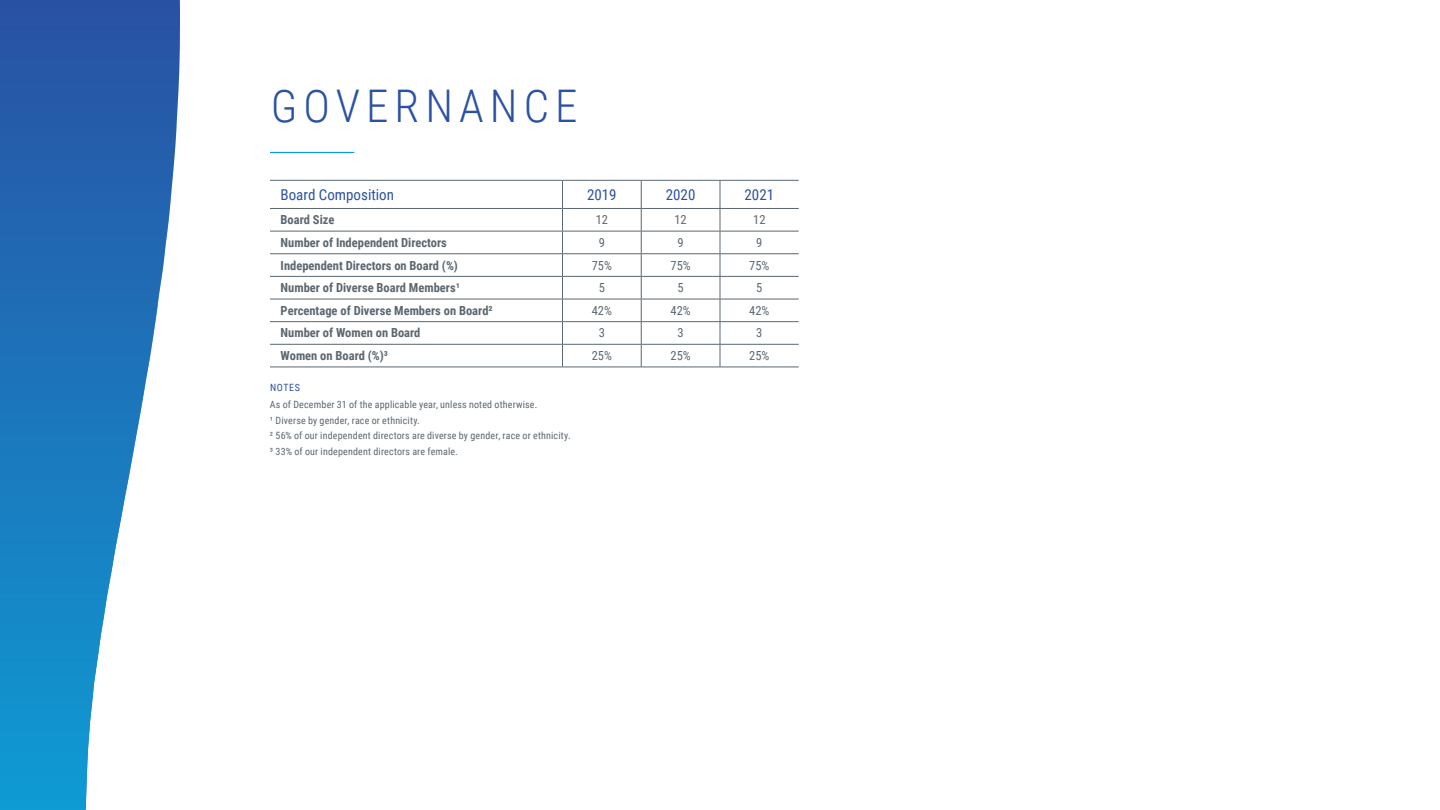
<style>
.page{position:relative;width:1440px;height:810px;background:#fff}
.page>*{position:absolute;margin:0;border:0;box-sizing:border-box;transform-origin:0 0}
.t1{font:300 45px "Roboto Condensed";letter-spacing:.135em;color:#2a51a3}
.t2{font:15px "Roboto Condensed";color:#2a51a3}
.t3{font:700 12.5px "Roboto Condensed";color:#5b6770}
.t4{font:12.5px "Roboto Condensed";color:#5b6770}
.t5{font:10px/15.6px "Roboto Condensed";letter-spacing:.015em;color:#5b6770}
.t6{font:10px "Roboto Condensed";letter-spacing:.06em;color:#2a51a3}
</style>
<div class="page">
<svg style="left:0;top:0;width:180px;height:810px"></svg>
<hr style="left:270px;top:152px;width:84px;height:1px;background:#0f9bd4">
<hr style="left:270px;top:231px;width:292px;height:1px;background:#5b6770">
<hr style="left:562px;top:231px;width:79px;height:1px;background:#5b6770">
<hr style="left:641px;top:231px;width:79px;height:1px;background:#5b6770">
<hr style="left:720px;top:231px;width:79px;height:1px;background:#5b6770">
<hr style="left:270px;top:253px;width:292px;height:1px;background:#5b6770">
<hr style="left:562px;top:253px;width:79px;height:1px;background:#5b6770">
<hr style="left:641px;top:253px;width:79px;height:1px;background:#5b6770">
<hr style="left:720px;top:253px;width:79px;height:1px;background:#5b6770">
<hr style="left:270px;top:276px;width:292px;height:1px;background:#5b6770">
<hr style="left:720px;top:276px;width:79px;height:1px;background:#5b6770">
<svg style="left:562px;top:181px;width:1px;height:186px"></svg>
<svg style="left:641px;top:181px;width:1px;height:186px"></svg>
<hr style="left:562px;top:276px;width:79px;height:1px;background:#5b6770">
<hr style="left:641px;top:276px;width:79px;height:1px;background:#5b6770">
<hr style="left:270px;top:299px;width:292px;height:1px;background:#5b6770">
<hr style="left:562px;top:299px;width:79px;height:1px;background:#5b6770">
<hr style="left:641px;top:299px;width:79px;height:1px;background:#5b6770">
<hr style="left:720px;top:299px;width:79px;height:1px;background:#5b6770">
<hr style="left:270px;top:321px;width:292px;height:1px;background:#5b6770">
<hr style="left:562px;top:321px;width:79px;height:1px;background:#5b6770">
<hr style="left:641px;top:321px;width:79px;height:1px;background:#5b6770">
<hr style="left:720px;top:321px;width:79px;height:1px;background:#5b6770">
<hr style="left:270px;top:344px;width:292px;height:1px;background:#5b6770">
<hr style="left:562px;top:344px;width:79px;height:1px;background:#5b6770">
<hr style="left:641px;top:344px;width:79px;height:1px;background:#5b6770">
<hr style="left:720px;top:344px;width:79px;height:1px;background:#5b6770">
<svg style="left:720px;top:181px;width:1px;height:186px"></svg>
<hr style="left:270px;top:367px;width:292px;height:1px;background:#5b6770">
<hr style="left:562px;top:367px;width:79px;height:1px;background:#5b6770">
<hr style="left:641px;top:367px;width:79px;height:1px;background:#5b6770">
<hr style="left:720px;top:367px;width:79px;height:1px;background:#5b6770">
<hr style="left:270px;top:180px;width:292px;height:1px;background:#5b6770">
<hr style="left:562px;top:180px;width:79px;height:1px;background:#5b6770">
<hr style="left:641px;top:180px;width:79px;height:1px;background:#5b6770">
<hr style="left:720px;top:180px;width:79px;height:1px;background:#5b6770">
<hr style="left:270px;top:208px;width:292px;height:1px;background:#5b6770">
<hr style="left:562px;top:208px;width:79px;height:1px;background:#5b6770">
<hr style="left:641px;top:208px;width:79px;height:1px;background:#5b6770">
<hr style="left:720px;top:208px;width:79px;height:1px;background:#5b6770">
<h2 class="t1" style="left:271px;top:74px;width:308px">GOVERNANCE</h2>
<p class="t2" style="left:281px;top:184px;width:115px">Board Composition</p>
<p class="t2" style="left:587px;top:184px;width:31px">2019</p>
<p class="t2" style="left:666px;top:184px;width:31px">2020</p>
<p class="t2" style="left:745px;top:184px;width:31px">2021</p>
<p class="t3" style="left:281px;top:211px;width:55px">Board Size</p>
<p class="t4" style="left:596px;top:211px;width:14px">12</p>
<p class="t4" style="left:674px;top:211px;width:14px">12</p>
<p class="t4" style="left:753px;top:211px;width:14px">12</p>
<p class="t3" style="left:281px;top:234px;width:168px">Number of Independent Directors</p>
<p class="t4" style="left:599px;top:234px;width:8px">9</p>
<p class="t4" style="left:678px;top:234px;width:8px">9</p>
<p class="t4" style="left:756px;top:234px;width:8px">9</p>
<p class="t3" style="left:281px;top:256px;width:179px">Independent Directors on Board (%)</p>
<p class="t4" style="left:592px;top:256px;width:22px">75%</p>
<p class="t4" style="left:670px;top:256px;width:22px">75%</p>
<p class="t4" style="left:749px;top:256px;width:22px">75%</p>
<p class="t3" style="left:281px;top:279px;width:181px">Number of Diverse Board Members¹</p>
<p class="t4" style="left:599px;top:279px;width:8px">5</p>
<p class="t4" style="left:678px;top:279px;width:8px">5</p>
<p class="t4" style="left:756px;top:279px;width:8px">5</p>
<p class="t3" style="left:281px;top:302px;width:214px">Percentage of Diverse Members on Board²</p>
<p class="t4" style="left:592px;top:302px;width:22px">42%</p>
<p class="t4" style="left:670px;top:302px;width:22px">42%</p>
<p class="t4" style="left:749px;top:302px;width:22px">42%</p>
<p class="t3" style="left:281px;top:324px;width:141px">Number of Women on Board</p>
<p class="t4" style="left:599px;top:324px;width:8px">3</p>
<p class="t4" style="left:678px;top:324px;width:8px">3</p>
<p class="t4" style="left:756px;top:324px;width:8px">3</p>
<p class="t3" style="left:281px;top:347px;width:109px">Women on Board (%)³</p>
<p class="t4" style="left:592px;top:347px;width:22px">25%</p>
<p class="t4" style="left:670px;top:347px;width:22px">25%</p>
<p class="t4" style="left:749px;top:347px;width:22px">25%</p>
<h3 class="t6" style="left:270px;top:381px;width:31px">NOTES</h3>
<p class="t5" style="left:270px;top:396px;width:302px">As of December 31 of the applicable year, unless noted otherwise.<br>¹ Diverse by gender, race or ethnicity.<br>² 56% of our independent directors are diverse by gender, race or ethnicity.<br>³ 33% of our independent directors are female.</p>
</div>
